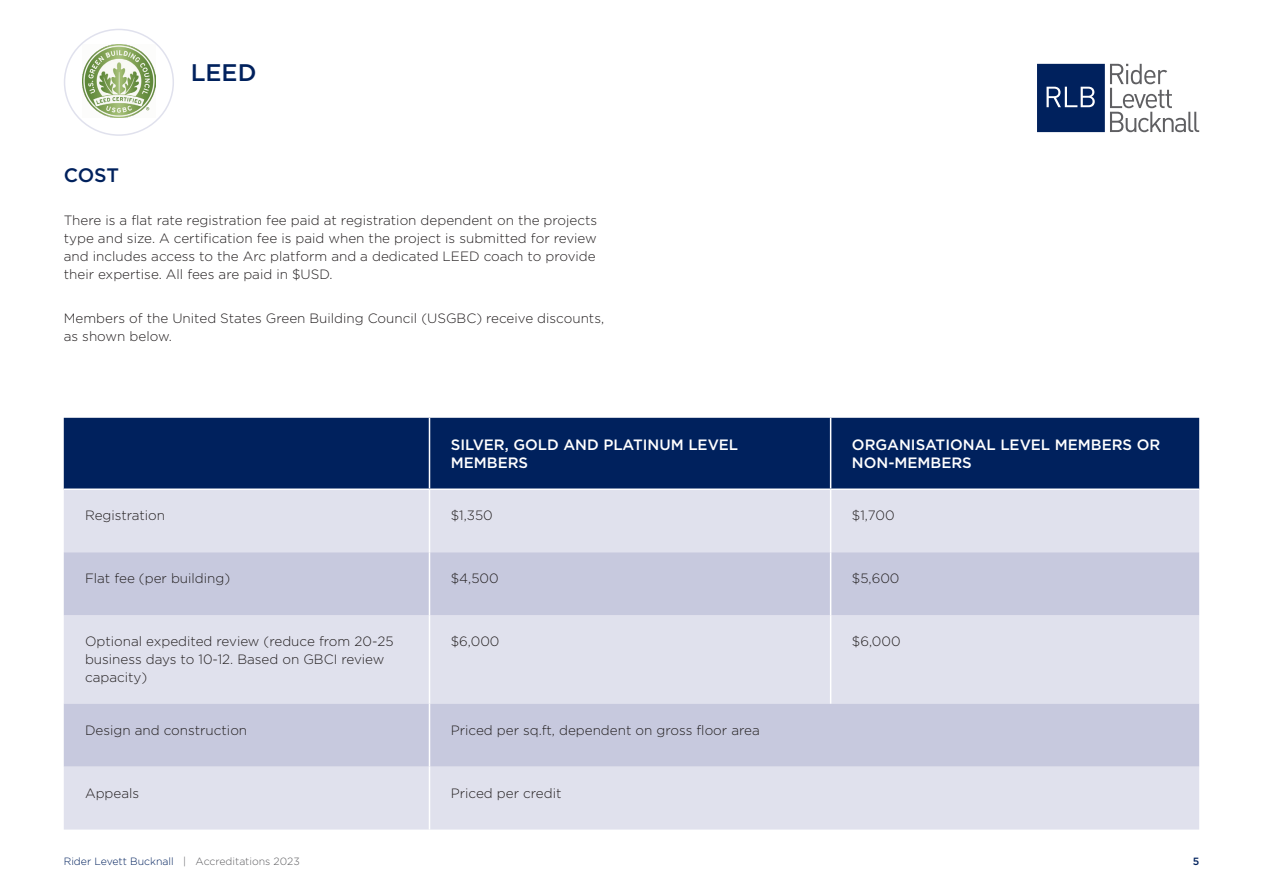
<style>
.page{position:relative;width:1263px;height:893px;background:#fff}
.page>*{position:absolute;margin:0;border:0;box-sizing:border-box;transform-origin:0 0}
.t1{font:500 24px "Gotham";color:#00215d}
.Heading_2{font:500 19.5px "Gotham";color:#00215d}
.Heading_3{font:500 15px/18px "Gotham";color:#fff}
.Body_text{font:300 13.5px/18px "Gotham";color:#231f20}
.t2{font:300 10.5px "Gotham";color:#00215d}
.t3{font:500 10.5px "Gotham";color:#00215d}
.s1{color:#5f5f62}
</style>
<div class="page">
<svg style="left:1037px;top:64px;width:162px;height:68px"></svg>
<img style="left:83px;top:45px;width:73px;height:73px">
<div style="left:64px;top:29px;width:110px;height:107px;border:2px solid #e0e1ed;border-radius:50%"></div>
<div style="left:64px;top:418px;width:1135px;height:70px;background:#00215d"></div>
<div style="left:64px;top:490px;width:1135px;height:340px;background:#e0e1ed"></div>
<svg style="left:64px;top:552px;width:1135px;height:215px;background:#d1d3e4"></svg>
<hr style="left:429px;top:418px;width:1px;height:70px;background:#fff">
<hr style="left:830px;top:418px;width:1px;height:70px;background:#fff">
<hr style="left:429px;top:490px;width:1px;height:62px;background:#fff">
<hr style="left:830px;top:490px;width:1px;height:62px;background:#fff">
<hr style="left:429px;top:552px;width:1px;height:63px;background:#fff">
<hr style="left:830px;top:552px;width:1px;height:63px;background:#fff">
<hr style="left:429px;top:615px;width:1px;height:89px;background:#fff">
<hr style="left:830px;top:615px;width:1px;height:89px;background:#fff">
<hr style="left:429px;top:704px;width:1px;height:63px;background:#fff">
<hr style="left:429px;top:767px;width:1px;height:63px;background:#fff">
<h1 class="t1" style="left:191px;top:59px;width:67px">LEED</h1>
<p class="Heading_2" style="left:64px;top:164px;width:57px">COST</p>
<p class="Body_text" style="left:64px;top:211px;width:535px;text-align:justify">There is a flat rate registration fee paid at registration dependent on the projects type and size. A certification fee is paid when the project is submitted for review and includes access to the Arc platform and a dedicated LEED coach to provide their expertise. All fees are paid in $USD.</p>
<p class="Body_text" style="left:64px;top:309px;width:542px">Members of the United States Green Building Council (USGBC) receive discounts, as shown below.</p>
<p class="Heading_3" style="left:451px;top:435px;width:289px">SILVER, GOLD AND PLATINUM LEVEL<br>MEMBERS</p>
<p class="Heading_3" style="left:852px;top:435px;width:310px">ORGANISATIONAL LEVEL MEMBERS OR<br>NON-MEMBERS</p>
<p class="Body_text" style="left:85px;top:506px;width:82px">Registration</p>
<p class="Body_text" style="left:451px;top:506px;width:44px">$1,350</p>
<p class="Body_text" style="left:852px;top:506px;width:44px">$1,700</p>
<p class="Body_text" style="left:85px;top:569px;width:147px">Flat fee (per building)</p>
<p class="Body_text" style="left:451px;top:569px;width:49px">$4,500</p>
<p class="Body_text" style="left:852px;top:569px;width:49px">$5,600</p>
<p class="Body_text" style="left:85px;top:632px;width:310px">Optional expedited review (reduce from 20-25 business days to 10-12. Based on GBCI review capacity)</p>
<p class="Body_text" style="left:451px;top:632px;width:50px">$6,000</p>
<p class="Body_text" style="left:852px;top:632px;width:50px">$6,000</p>
<p class="Body_text" style="left:85px;top:721px;width:164px">Design and construction</p>
<p class="Body_text" style="left:451px;top:721px;width:311px">Priced per sq.ft, dependent on gross floor area</p>
<p class="Body_text" style="left:85px;top:784px;width:56px">Appeals</p>
<p class="Body_text" style="left:451px;top:784px;width:112px">Priced per credit</p>
<p class="t2" style="left:64px;top:855px;width:237px">Rider Levett Bucknall <span class="s1">| Accreditations 2023</span></p>
<p class="t3" style="left:1193px;top:855px;width:8px">5</p>
</div>
